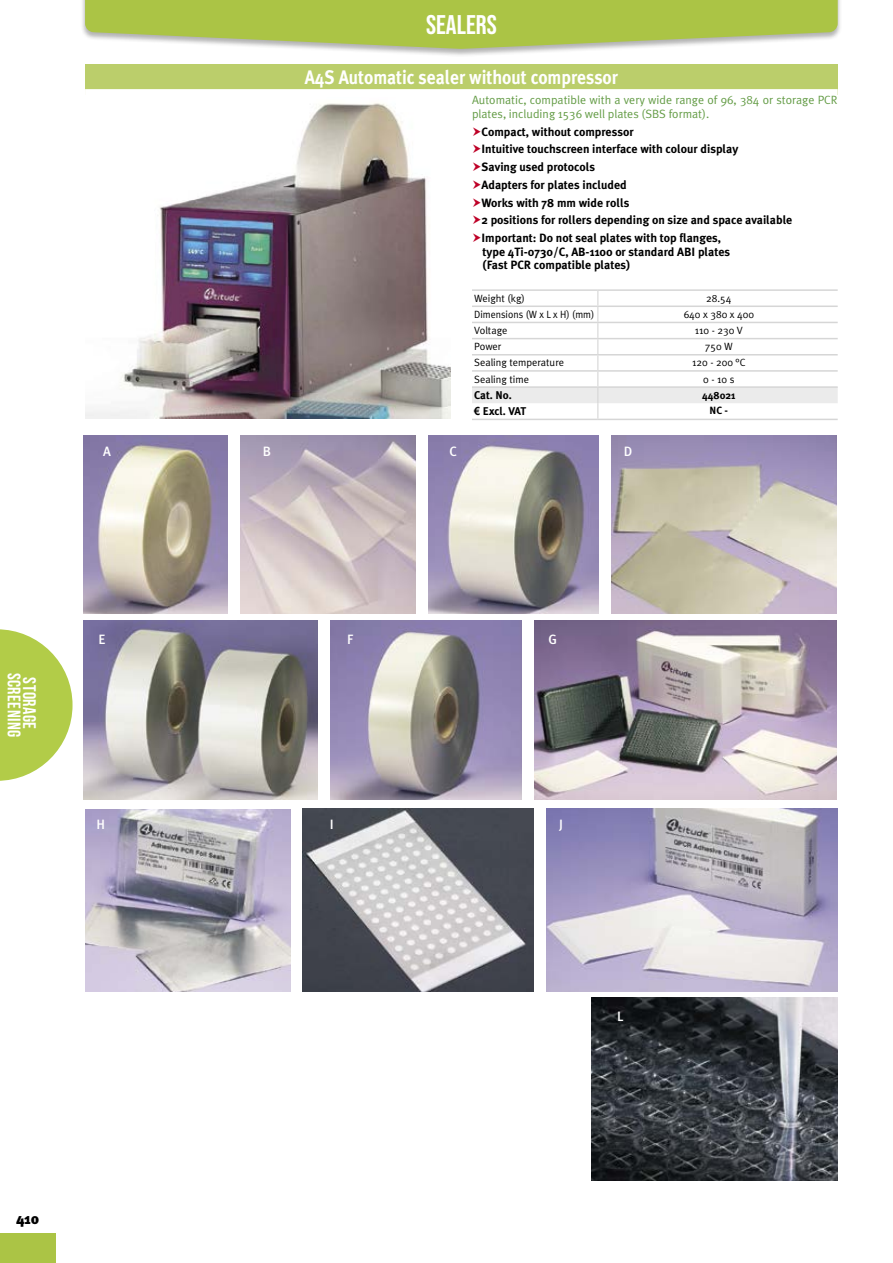
<style>
.page{position:relative;width:893px;height:1263px;background:#fff}
.page>*{position:absolute;margin:0;border:0;box-sizing:border-box;transform-origin:0 0}
.t1{font:27px "Bebas Neue";color:#fff}
.t2{font:700 19.5px "Meta Plus";color:#fff;scale:.9 1}
.t3{font:18.15px/15.1px "Bebas Neue";letter-spacing:.025em;color:#fff}
.t4{font:900 15px "Meta Plus";color:#000}
.t5{font:500 13.5px "Meta Plus";color:#fff}
.t6{font:700 12px/17.7px "Meta Plus";color:#000}
.t7{font:12px/13.5px "Meta Plus Normal";color:#649c46}
.t8{font:700 11.25px "Meta Plus";color:#000}
.t9{font:10.5px "Meta Plus Normal";color:#000}
.t10{font:10.5px "Meta Plus Normal";color:#000;scale:.95 1}
.t11{font:700 10.5px "Meta Plus";color:#000}
.s1{font-family:"Arial"}
</style>
<div class="page">
<svg style="left:0;top:629px;width:72px;height:151px"></svg>
<div style="left:80px;top:0;width:762px;height:58px;background:#000;opacity:.3"></div>
<div style="left:85px;top:0;width:753px;height:32px;background:#abc445"></div>
<div style="left:0;top:1233px;width:55px;height:30px;background:#abc445"></div>
<img style="left:428px;top:435px;width:170px;height:179px">
<img style="left:611px;top:436px;width:225px;height:178px">
<img style="left:84px;top:620px;width:234px;height:179px">
<img style="left:331px;top:620px;width:190px;height:179px">
<img style="left:534px;top:620px;width:302px;height:179px">
<img style="left:84px;top:435px;width:144px;height:179px">
<img style="left:241px;top:435px;width:174px;height:179px">
<img style="left:85px;top:103px;width:366px;height:316px">
<svg style="left:472px;top:291px;width:366px;height:128px"></svg>
<hr style="left:472px;top:419px;width:126px;height:1px;background:#d6d6d6">
<hr style="left:598px;top:419px;width:240px;height:1px;background:#d6d6d6">
<hr style="left:472px;top:289px;width:126px;height:2px;background:#d6d6d6">
<hr style="left:598px;top:289px;width:240px;height:2px;background:#d6d6d6">
<hr style="left:472px;top:305px;width:126px;height:2px;background:#d6d6d6">
<hr style="left:598px;top:305px;width:240px;height:2px;background:#d6d6d6">
<hr style="left:472px;top:322px;width:126px;height:1px;background:#d6d6d6">
<hr style="left:598px;top:322px;width:240px;height:1px;background:#d6d6d6">
<hr style="left:472px;top:338px;width:126px;height:1px;background:#d6d6d6">
<hr style="left:598px;top:338px;width:240px;height:1px;background:#d6d6d6">
<hr style="left:472px;top:354px;width:126px;height:1px;background:#d6d6d6">
<hr style="left:598px;top:354px;width:240px;height:1px;background:#d6d6d6">
<hr style="left:472px;top:370px;width:126px;height:2px;background:#d6d6d6">
<hr style="left:598px;top:370px;width:240px;height:2px;background:#d6d6d6">
<hr style="left:472px;top:386px;width:126px;height:2px;background:#d6d6d6">
<hr style="left:598px;top:386px;width:240px;height:2px;background:#d6d6d6">
<div style="left:85px;top:64px;width:753px;height:30px;background:#bbce6b"></div>
<div style="left:85px;top:89px;width:753px;height:6px;background:#fff"></div>
<img style="left:592px;top:998px;width:246px;height:183px">
<img style="left:85px;top:809px;width:205px;height:183px">
<img style="left:303px;top:809px;width:230px;height:183px">
<img style="left:546px;top:809px;width:292px;height:183px">
<p class="t5" style="left:103px;top:444px;width:9px">A</p>
<p class="t5" style="left:263px;top:444px;width:10px">B</p>
<h1 class="t1" style="left:426px;top:9px;width:72px">SEALERS</h1>
<h2 class="t2" style="left:305px;top:66px;width:350px">A4S Automatic sealer without compressor</h2>
<p class="t7" style="left:472px;top:93px;width:367px">Automatic, compatible with a very wide range of 96, 384 or storage PCR plates, including 1536 well plates (SBS format).</p>
<p class="t6" style="left:481px;top:122px;width:312px">Compact, without compressor<br>Intuitive touchscreen interface with colour display<br>Saving used protocols<br>Adapters for plates included<br>Works with 78 mm wide rolls<br>2 positions for rollers depending on size and space available Important: Do not seal plates with top flanges,</p>
<p class="t6" style="left:483px;top:245px;width:249px;line-height:13.5px">type 4Ti-0730/C, AB-1100 or standard ABI plates (Fast PCR compatible plates)</p>
<p class="t9" style="left:474px;top:292px;width:52px">Weight (kg)</p>
<p class="t9" style="left:706px;top:292px;width:27px">28.54</p>
<p class="t10" style="left:474px;top:308px;width:128px">Dimensions (W x L x H) (mm)</p>
<p class="t9" style="left:684px;top:308px;width:72px">640 x 380 x 400</p>
<p class="t9" style="left:474px;top:324px;width:35px">Voltage</p>
<p class="t9" style="left:695px;top:324px;width:49px">110 - 230 V</p>
<p class="t9" style="left:474px;top:341px;width:29px">Power</p>
<p class="t9" style="left:705px;top:341px;width:29px">750 W</p>
<p class="t9" style="left:474px;top:357px;width:91px">Sealing temperature</p>
<p class="t9" style="left:692px;top:357px;width:55px">120 - 200 °C</p>
<p class="t9" style="left:474px;top:373px;width:56px">Sealing time</p>
<p class="t9" style="left:703px;top:373px;width:33px">0 - 10 s</p>
<p class="t8" style="left:474px;top:389px;width:39px">Cat. No.</p>
<p class="t11" style="left:702px;top:389px;width:35px">448021</p>
<p class="t8" style="left:474px;top:404px;width:54px"><span class="s1">€</span> Excl. VAT</p>
<p class="t11" style="left:710px;top:405px;width:20px">NC -</p>
<p class="t5" style="left:450px;top:444px;width:9px">C</p>
<p class="t5" style="left:624px;top:444px;width:10px">D</p>
<h3 class="t3" style="left:37px;top:673px;width:66px;rotate:90deg">Storage screening</h3>
<p class="t5" style="left:98px;top:632px;width:9px">E</p>
<p class="t5" style="left:347px;top:632px;width:8px">F</p>
<p class="t5" style="left:549px;top:632px;width:10px">G</p>
<p class="t5" style="left:97px;top:816px;width:10px">H</p>
<p class="t5" style="left:330px;top:816px;width:5px">I</p>
<p class="t5" style="left:559px;top:816px;width:5px">J</p>
<p class="t5" style="left:617px;top:1009px;width:8px">L</p>
<p class="t4" style="left:16px;top:1210px;width:25px">410</p>
</div>
